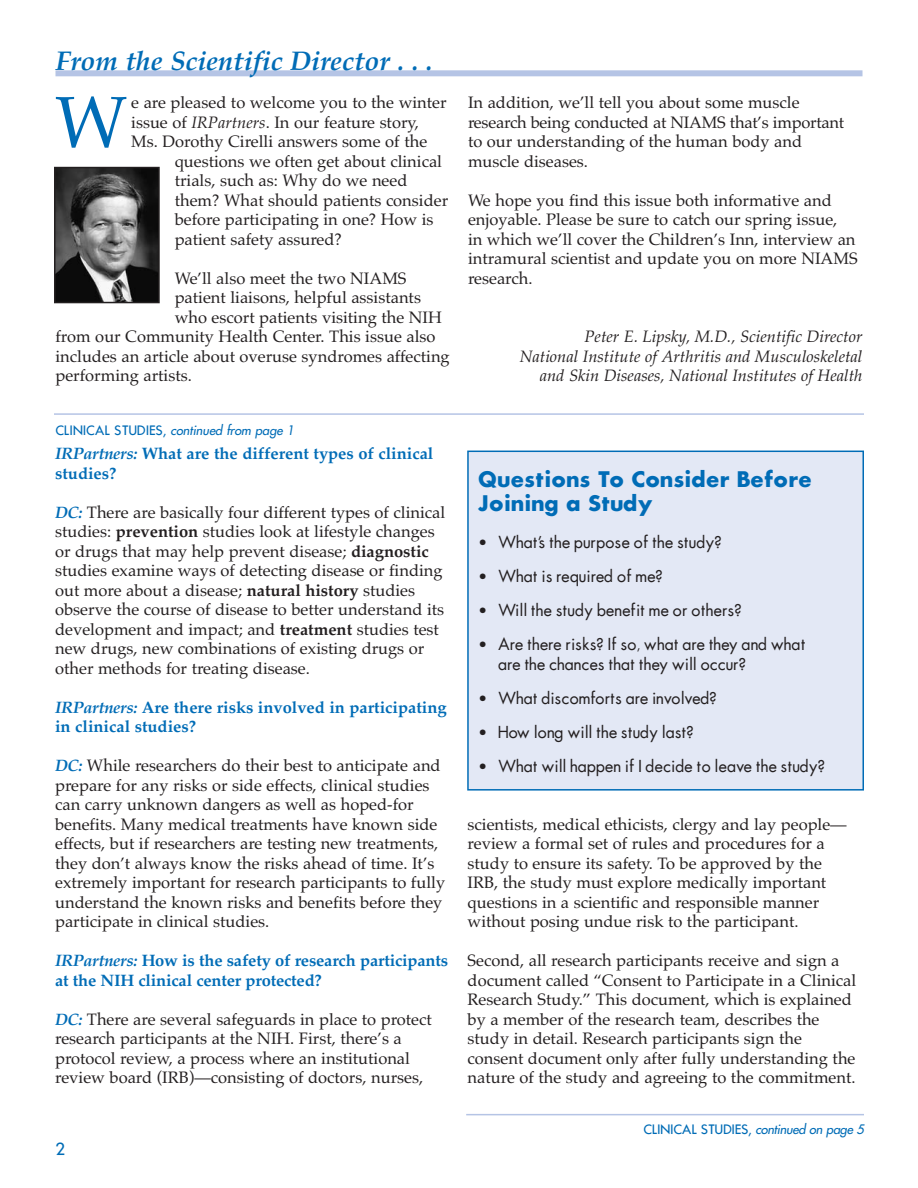
<style>
.page{position:relative;width:918px;height:1188px;background:#fff}
.page>*{position:absolute;margin:0;border:0;box-sizing:border-box;transform-origin:0 0}
.t1{font:72.6px "Palatino";color:#006cb6}
.t2{font:italic 700 27px "Palatino";color:#006cb6}
.t3{font:700 21px/24px "Futura";letter-spacing:-.015em;color:#006cb6}
.t4{font:16.5px/19.5px "Palatino";color:#231f20}
.t5{font:16.5px/20.4px "Futura";color:#231f20}
.t6{font:700 16.5px/19.5px "Palatino";color:#006cb6}
.t7{font:italic 16.5px/19.5px "Palatino";color:#231f20;text-align:right}
.t8{font:500 16.5px "Futura";color:#006cb6}
.t9{font:italic 12.75px "Futura";color:#006cb6}
.t10{font:500 12.75px "Futura";letter-spacing:-.015em;color:#006cb6}
.s1{font-style:italic}
.s2{font-weight:500;font-style:normal}
.s3{font-weight:700;font-style:italic;color:#006cb6}
.s4{font-weight:700}
.s5{font-family:"Palatino"}
.s6{font-weight:400;font-style:italic}
</style>
<div class="page">
<img style="left:57px;top:170px;width:100px;height:130px">
<div style="left:54px;top:167px;width:106px;height:136px;border:2px solid #231f20"></div>
<div style="left:56px;top:70px;width:806px;height:6px;background:#b5c4e5"></div>
<hr style="left:54px;top:413px;width:810px;height:2px;background:#b5c4e5">
<hr style="left:466px;top:1114px;width:398px;height:1px;background:#b5c4e5">
<div style="left:468px;top:451px;width:395px;height:339px;background:#e3e8f5"></div>
<div style="left:467px;top:451px;width:397px;height:340px;border:2px solid #006cb6"></div>
<h2 class="t2" style="left:56px;top:50px;width:379px">From the Scientific Director . . .</h2>
<h1 class="t1" style="left:55px;top:94px;width:74px">W</h1>
<p class="t4" style="left:131px;top:95px;width:317px">e are pleased to welcome you to the winter issue of <span class="s1">IRPartners</span>. In our feature story,<br>Ms. Dorothy Cirelli answers some of the</p>
<p class="t4" style="left:175px;top:153px;width:275px">questions we often get about clinical trials, such as: Why do we need them? What should patients consider before participating in one? How is patient safety assured?</p>
<p class="t4" style="left:175px;top:270px;width:233px">We’ll also meet the two NIAMS</p>
<p class="t4" style="left:175px;top:290px;width:248px">patient liaisons, helpful assistants</p>
<p class="t4" style="left:175px;top:309px;width:269px">who escort patients visiting the NIH</p>
<p class="t4" style="left:56px;top:329px;width:382px">from our Community Health Center. This issue also</p>
<p class="t4" style="left:56px;top:348px;width:396px">includes an article about overuse syndromes affecting</p>
<p class="t4" style="left:56px;top:368px;width:138px">performing artists.</p>
<p class="t9" style="left:56px;top:424px;width:240px"><span class="s2">CLINICAL STUDIES,</span> continued from page 1</p>
<p class="t6" style="left:55px;top:446px;width:380px"><span class="s1">IRPartners:</span> What are the different types of clinical studies?</p>
<p class="t4" style="left:55px;top:504px;width:392px"><span class="s3">DC:</span> There are basically four different types of clinical studies: <span class="s4">prevention</span> studies look at lifestyle changes or drugs that may help prevent disease; <span class="s4">diagnostic </span>studies examine ways of detecting disease or finding out more about a disease; <span class="s4">natural history</span> studies observe the course of disease to better understand its development and impact; and <span class="s4">treatment</span> studies test new drugs, new combinations of existing drugs or other methods for treating disease.</p>
<p class="t6" style="left:55px;top:699px;width:393px"><span class="s1">IRPartners:</span> Are there risks involved in participating in clinical studies?</p>
<p class="t4" style="left:55px;top:758px;width:392px"><span class="s3">DC:</span> While researchers do their best to anticipate and prepare for any risks or side effects, clinical studies can carry unknown dangers as well as hoped-for benefits. Many medical treatments have known side effects, but if researchers are testing new treatments, they don’t always know the risks ahead of time. It’s extremely important for research participants to fully understand the known risks and benefits before they participate in clinical studies.</p>
<p class="t6" style="left:55px;top:953px;width:394px"><span class="s1">IRPartners:</span> How is the safety of research participants at the NIH clinical center protected?</p>
<p class="t4" style="left:55px;top:1011px;width:378px"><span class="s3">DC:</span> There are several safeguards in place to protect research participants at the NIH. First, there’s a protocol review, a process where an institutional review board (IRB)—consisting of doctors, nurses,</p>
<p class="t8" style="left:56px;top:1141px;width:11px">2</p>
<p class="t4" style="left:468px;top:95px;width:378px">In addition, we’ll tell you about some muscle research being conducted at NIAMS that’s important to our understanding of the human body and muscle diseases.</p>
<p class="t4" style="left:468px;top:192px;width:391px">We hope you find this issue both informative and enjoyable. Please be sure to catch our spring issue,<br>in which we’ll cover the Children’s Inn, interview an intramural scientist and update you on more NIAMS research.</p>
<p class="t7" style="left:520px;top:329px;width:344px">Peter E. Lipsky, M.D., Scientific Director<br>National Institute of Arthritis and Musculoskeletal and Skin Diseases, National Institutes of Health</p>
<p class="t3" style="left:478px;top:467px;width:336px">Questions To Consider Before<br>Joining a Study</p>
<p class="t5" style="left:478px;top:532px;width:245px"><span class="s5">•</span> What’s the purpose of the study?</p>
<p class="t5" style="left:478px;top:566px;width:187px"><span class="s5">•</span> What is required of me?</p>
<p class="t5" style="left:478px;top:600px;width:265px"><span class="s5">•</span> Will the study benefit me or others?</p>
<p class="t5" style="left:498px;top:633px;width:309px;text-indent:-20px"><span class="s5">•</span> Are there risks? If so, what are they and what are the chances that they will occur?</p>
<p class="t5" style="left:478px;top:688px;width:241px"><span class="s5">•</span> What discomforts are involved?</p>
<p class="t5" style="left:478px;top:722px;width:218px"><span class="s5">•</span> How long will the study last?</p>
<p class="t5" style="left:478px;top:756px;width:349px"><span class="s5">•</span> What will happen if I decide to leave the study?</p>
<p class="t4" style="left:468px;top:816px;width:381px">scientists, medical ethicists, clergy and lay people— review a formal set of rules and procedures for a study to ensure its safety. To be approved by the IRB, the study must explore medically important questions in a scientific and responsible manner without posing undue risk to the participant.</p>
<p class="t4" style="left:468px;top:953px;width:390px">Second, all research participants receive and sign a document called “Consent to Participate in a Clinical Research Study.” This document, which is explained by a member of the research team, describes the study in detail. Research participants sign the consent document only after fully understanding the nature of the study and agreeing to the commitment.</p>
<p class="t10" style="left:643px;top:1123px;width:222px">CLINICAL STUDIES, <span class="s6">continued on page 5</span></p>
</div>
